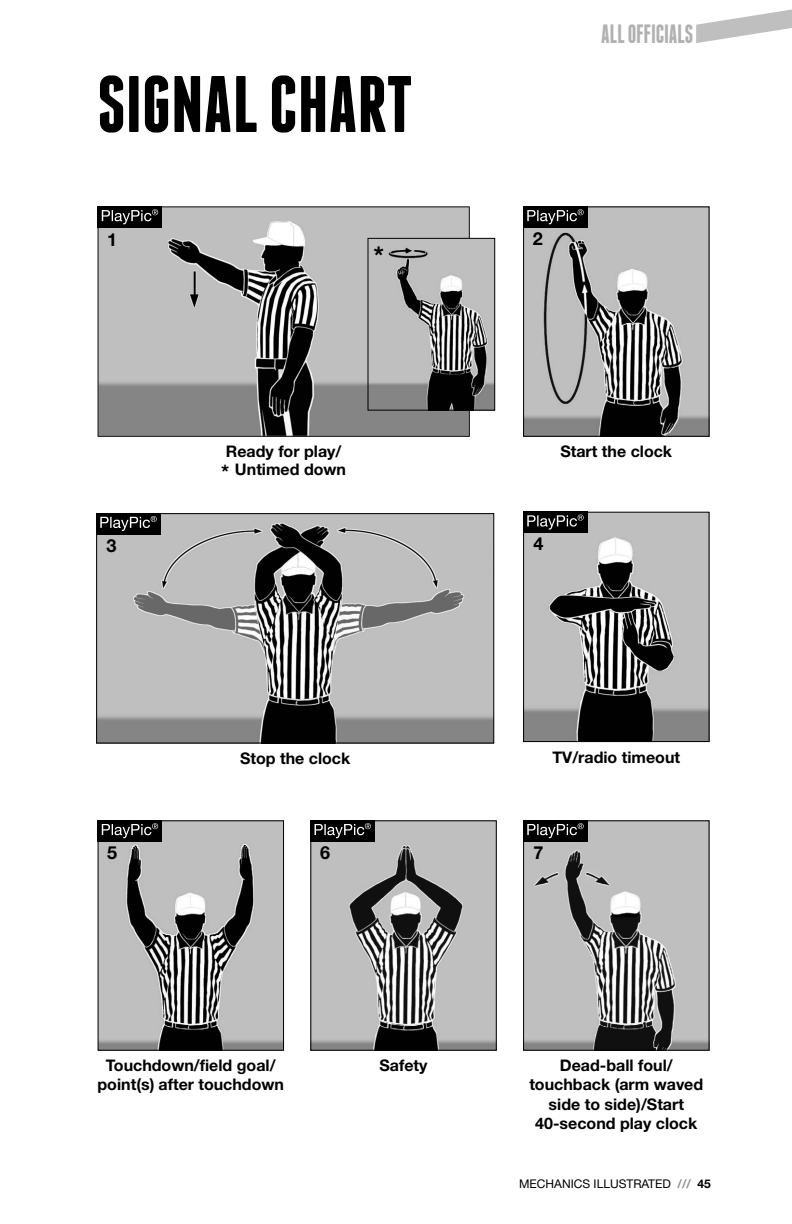
<style>
.page{position:relative;width:792px;height:1224px;background:#fff}
.page>*{position:absolute;margin:0;border:0;box-sizing:border-box;transform-origin:0 0}
.t1{font:700 80px "Franchise";color:#000}
.t2{font:700 26.4px "Franchise";letter-spacing:-.01em;color:#b1b1b1;scale:.91 1}
.t3{font:700 26px "Helvetica Neue LT Std";color:#000}
.t4{font:700 18px "Helvetica Neue LT Std";color:#000}
.t5{font:700 16px/19.2px "Helvetica Neue LT Std";color:#000;text-align:center}
.t6{font:12px "Helvetica Neue LT Std";color:#000}
.s1{font-size:20px}
.s2{font-weight:700;color:#8a8a8a}
.s3{font-weight:700}
</style>
<div class="page">
<svg style="left:98px;top:206px;width:372px;height:231px;background:#9b9b9b"></svg>
<div style="left:98px;top:206px;width:64px;height:22px;background:#000"></div>
<svg style="left:102px;top:209px;width:56px;height:15px"></svg>
<img style="left:525px;top:208px;width:183px;height:227px">
<div style="left:523px;top:206px;width:187px;height:231px;border:1px solid #000"></div>
<div style="left:523px;top:206px;width:65px;height:22px;background:#000"></div>
<svg style="left:527px;top:209px;width:57px;height:15px"></svg>
<img style="left:98px;top:515px;width:394px;height:227px">
<div style="left:96px;top:513px;width:398px;height:231px;border:1px solid #000"></div>
<div style="left:96px;top:513px;width:65px;height:22px;background:#000"></div>
<svg style="left:100px;top:516px;width:57px;height:15px"></svg>
<img style="left:370px;top:240px;width:123px;height:169px">
<div style="left:368px;top:238px;width:127px;height:173px;border:1px solid #000"></div>
<img style="left:525px;top:514px;width:183px;height:226px">
<div style="left:523px;top:512px;width:187px;height:230px;border:1px solid #000"></div>
<div style="left:523px;top:512px;width:65px;height:21px;background:#000"></div>
<svg style="left:527px;top:515px;width:57px;height:15px"></svg>
<img style="left:525px;top:822px;width:183px;height:227px">
<div style="left:523px;top:820px;width:187px;height:231px;border:1px solid #000"></div>
<div style="left:523px;top:820px;width:65px;height:22px;background:#000"></div>
<svg style="left:527px;top:823px;width:57px;height:15px"></svg>
<img style="left:100px;top:822px;width:182px;height:227px">
<div style="left:98px;top:820px;width:186px;height:231px;border:1px solid #000"></div>
<div style="left:98px;top:820px;width:64px;height:22px;background:#000"></div>
<svg style="left:102px;top:823px;width:56px;height:15px"></svg>
<img style="left:312px;top:822px;width:183px;height:227px">
<div style="left:310px;top:820px;width:187px;height:231px;border:1px solid #000"></div>
<div style="left:310px;top:820px;width:65px;height:22px;background:#000"></div>
<svg style="left:315px;top:823px;width:56px;height:15px"></svg>
<svg style="left:696px;top:9px;width:96px;height:34px"></svg>
<h1 class="t1" style="left:98px;top:67px;width:317px">SIGNAL CHART</h1>
<p class="t4" style="left:107px;top:228px;width:12px">1</p>
<p class="t4" style="left:533px;top:228px;width:12px">2</p>
<h3 class="t3" style="left:374px;top:240px;width:12px">*</h3>
<h2 class="t2" style="left:601px;top:21px;width:103px">ALL OFFICIALS</h2>
<p class="t5" style="left:221px;top:442px;width:126px;line-height:18px;text-align:left">Ready for play/ <span class="s1">*</span> Untimed down</p>
<p class="t5" style="left:560px;top:442px;width:113px">Start the clock</p>
<p class="t4" style="left:107px;top:534px;width:12px">3</p>
<p class="t4" style="left:534px;top:533px;width:12px">4</p>
<p class="t5" style="left:240px;top:748px;width:112px">Stop the clock</p>
<p class="t5" style="left:552px;top:747px;width:129px">TV/radio timeout</p>
<p class="t4" style="left:320px;top:842px;width:12px">6</p>
<p class="t4" style="left:107px;top:842px;width:12px">5</p>
<p class="t4" style="left:534px;top:842px;width:12px">7</p>
<p class="t5" style="left:98px;top:1055px;width:188px">Touchdown/field goal/ point(s) after touchdown</p>
<p class="t5" style="left:380px;top:1055px;width:50px">Safety</p>
<p class="t5" style="left:529px;top:1055px;width:175px">Dead-ball foul/ touchback (arm waved side to side)/Start<br>40-second play clock</p>
<p class="t6" style="left:519px;top:1177px;width:193px">MECHANICS ILLUSTRATED <span class="s2">///</span> <span class="s3">45</span></p>
</div>
